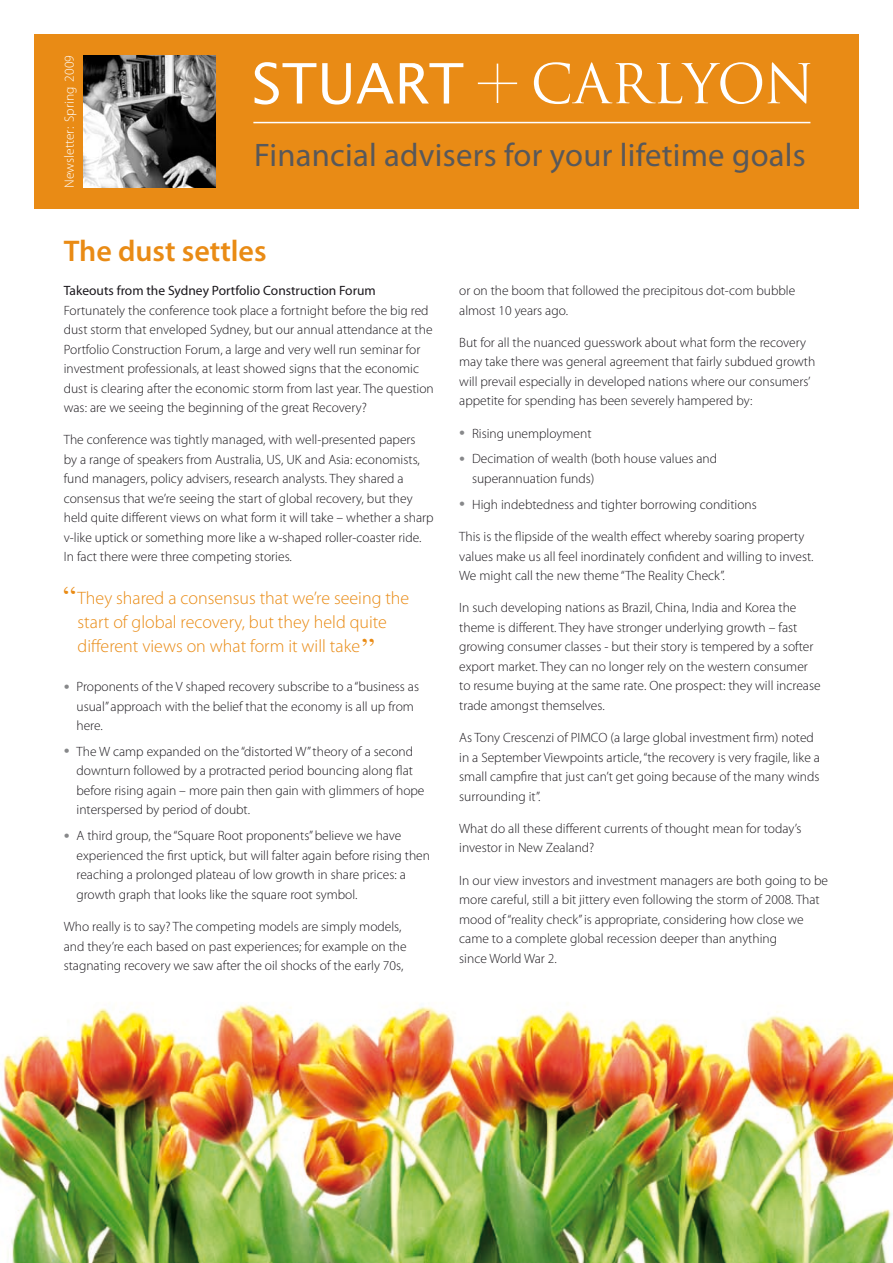
<style>
.page{position:relative;width:893px;height:1263px;background:#fff}
.page>*{position:absolute;margin:0;border:0;box-sizing:border-box;transform-origin:0 0}
.t1{font:32.7px "Myriad Pro";letter-spacing:.01em;color:#58585a}
.t2{font:600 30px "Myriad Pro";color:#e98b15}
.t3{font:30px "Times";color:#e98b15}
.t4{font:300 18px/24px "Myriad Pro";color:#e98b15}
.t5{font:300 13.5px/19.5px "Myriad Pro";color:#1a171c}
.t6{font:13.5px "Myriad Pro";color:#1a171c}
.t7{font:300 13.5px "Myriad Pro";color:#fff}
.s1{font-size:24px;color:#87888a}
</style>
<div class="page">
<img style="left:0;top:1003px;width:893px;height:260px">
<div style="left:34px;top:34px;width:825px;height:174px;background:#e98b15"></div>
<img style="left:83px;top:55px;width:132px;height:132px">
<svg style="left:255px;top:62px;width:61px;height:43px"></svg>
<svg style="left:322px;top:63px;width:72px;height:42px"></svg>
<svg style="left:400px;top:63px;width:63px;height:41px"></svg>
<svg style="left:534px;top:62px;width:276px;height:42px"></svg>
<svg style="left:478px;top:64px;width:39px;height:39px"></svg>
<hr style="left:253px;top:122px;width:557px;height:1px;background:#fff">
<p class="t7" style="left:62px;top:188px;width:134px;rotate:-90deg">Newsletter: Spring 2009</p>
<h1 class="t1" style="left:254px;top:135px;width:553px">Financial advisers for your lifetime goals</h1>
<h2 class="t2" style="left:64px;top:231px;width:204px">The dust settles</h2>
<p class="t6" style="left:64px;top:282px;width:313px">Takeouts from the Sydney Portfolio Construction Forum</p>
<p class="t5" style="left:64px;top:300px;width:371px">Fortunately the conference took place a fortnight before the big red dust storm that enveloped Sydney, but our annual attendance at the Portfolio Construction Forum, a large and very well run seminar for investment professionals, at least showed signs that the economic dust is clearing after the economic storm from last year. The question was: are we seeing the beginning of the great Recovery?</p>
<p class="t5" style="left:64px;top:430px;width:371px">The conference was tightly managed, with well-presented papers<br>by a range of speakers from Australia, US, UK and Asia: economists, fund managers, policy advisers, research analysts. They shared a consensus that we’re seeing the start of global recovery, but they held quite different views on what form it will take – whether a sharp v-like uptick or something more like a w-shaped roller-coaster ride.<br>In fact there were three competing stories.</p>
<h2 class="t3" style="left:63px;top:580px;width:15px">“</h2>
<h3 class="t4" style="left:78px;top:586px;width:333px">They shared a consensus that we’re seeing the start of global recovery, but they held quite different views on what form it will take</h3>
<h2 class="t3" style="left:362px;top:631px;width:15px">”</h2>
<p class="t5" style="left:77px;top:677px;width:344px;text-indent:-13px"><span class="s1">•</span> Proponents of the V shaped recovery subscribe to a “business as usual” approach with the belief that the economy is all up from here.</p>
<p class="t5" style="left:77px;top:742px;width:349px;text-indent:-13px"><span class="s1">•</span> The W camp expanded on the “distorted W” theory of a second downturn followed by a protracted period bouncing along flat before rising again – more pain then gain with glimmers of hope interspersed by period of doubt.</p>
<p class="t5" style="left:77px;top:826px;width:355px;text-indent:-13px"><span class="s1">•</span> A third group, the “Square Root proponents” believe we have experienced the first uptick, but will falter again before rising then reaching a prolonged plateau of low growth in share prices: a growth graph that looks like the square root symbol.</p>
<p class="t5" style="left:64px;top:917px;width:344px">Who really is to say? The competing models are simply models, and they’re each based on past experiences; for example on the stagnating recovery we saw after the oil shocks of the early 70s,</p>
<p class="t5" style="left:459px;top:281px;width:338px">or on the boom that followed the precipitous dot-com bubble almost 10 years ago.</p>
<p class="t5" style="left:459px;top:333px;width:358px">But for all the nuanced guesswork about what form the recovery may take there was general agreement that fairly subdued growth will prevail especially in developed nations where our consumers’ appetite for spending has been severely hampered by:</p>
<p class="t5" style="left:459px;top:423px;width:134px"><span class="s1">•</span> Rising unemployment</p>
<p class="t5" style="left:472px;top:449px;width:247px;text-indent:-13px"><span class="s1">•</span> Decimation of wealth (both house values and superannuation funds)</p>
<p class="t5" style="left:459px;top:495px;width:299px"><span class="s1">•</span> High indebtedness and tighter borrowing conditions</p>
<p class="t5" style="left:459px;top:527px;width:356px">This is the flipside of the wealth effect whereby soaring property values make us all feel inordinately confident and willing to invest.<br>We might call the new theme “The Reality Check”.</p>
<p class="t5" style="left:459px;top:598px;width:363px">In such developing nations as Brazil, China, India and Korea the theme is different. They have stronger underlying growth – fast growing consumer classes - but their story is tempered by a softer export market. They can no longer rely on the western consumer to resume buying at the same rate. One prospect: they will increase trade amongst themselves.</p>
<p class="t5" style="left:459px;top:728px;width:362px">As Tony Crescenzi of PIMCO (a large global investment firm) noted in a September Viewpoints article, “the recovery is very fragile, like a small campfire that just can’t get going because of the many winds surrounding it”.</p>
<p class="t5" style="left:459px;top:819px;width:344px">What do all these different currents of thought mean for today’s investor in New Zealand?</p>
<p class="t5" style="left:459px;top:870px;width:370px">In our view investors and investment managers are both going to be more careful, still a bit jittery even following the storm of 2008. That mood of “reality check” is appropriate, considering how close we came to a complete global recession deeper than anything<br>since World War 2.</p>
</div>
